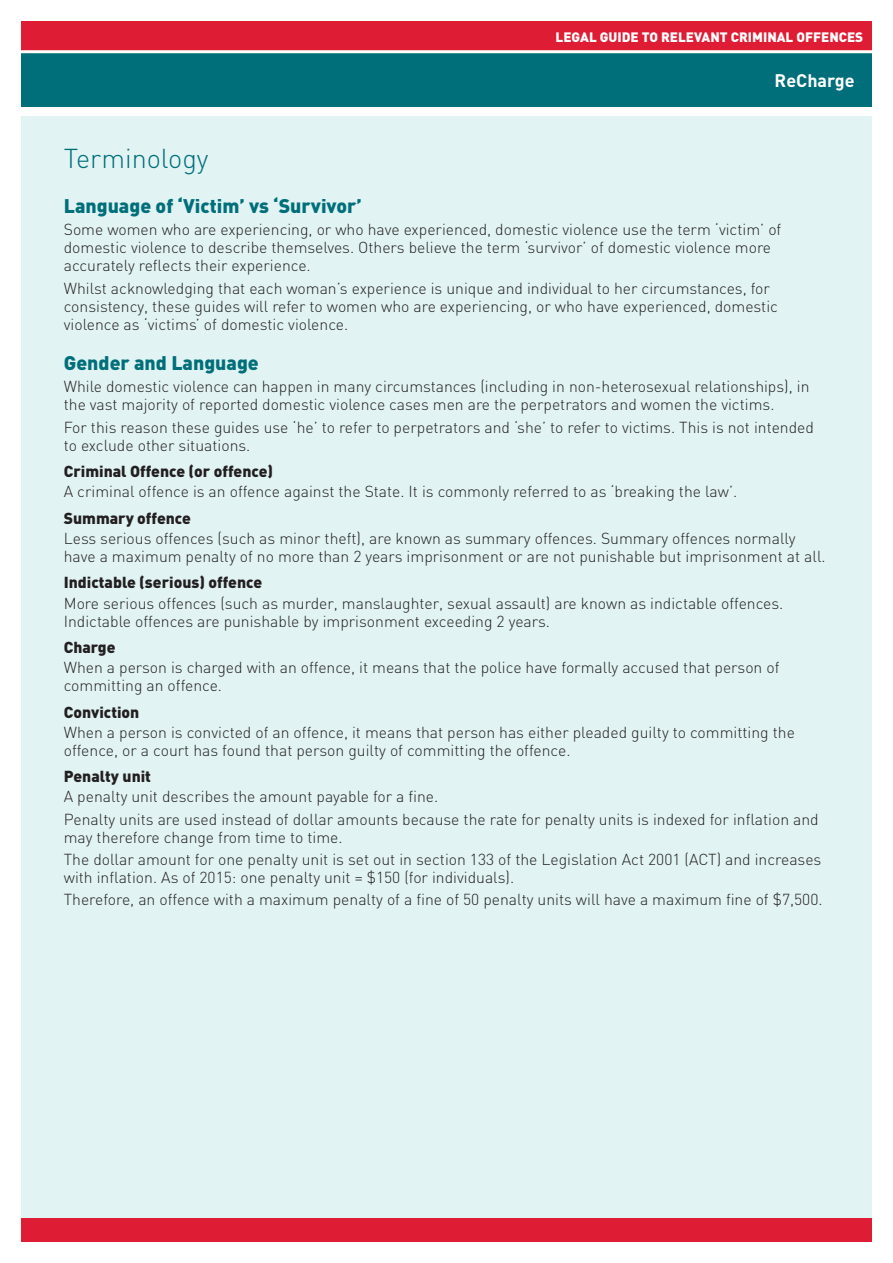
<style>
.page{position:relative;width:893px;height:1263px;background:#fff}
.page>*{position:absolute;margin:0;border:0;box-sizing:border-box;transform-origin:0 0}
.t1{font:300 27px "DIN";color:#006f7a}
.t2{font:900 19.5px "DIN";color:#006f7a}
.t3{font:700 18px "DIN";color:#fff}
.t4{font:300 15.75px/18px "DIN";color:#231f20}
.t5{font:900 15.75px "DIN";color:#231f20}
.t6{font:900 13.5px "DIN";color:#fff}
</style>
<div class="page">
<div style="left:21px;top:21px;width:851px;height:31px;background:#de1d34"></div>
<div style="left:21px;top:116px;width:851px;height:1102px;background:#e1f3f3"></div>
<div style="left:21px;top:52px;width:851px;height:54px;background:#006f7a"></div>
<div style="left:21px;top:1218px;width:851px;height:24px;background:#de1d34"></div>
<hr style="left:0;top:50px;width:893px;height:3px;background:#fff">
<p class="t6" style="left:556px;top:28px;width:309px">LEGAL GUIDE TO RELEVANT CRIMINAL OFFENCES</p>
<p class="t3" style="left:775px;top:68px;width:82px">ReCharge</p>
<h1 class="t1" style="left:64px;top:142px;width:146px">Terminology</h1>
<p class="t2" style="left:64px;top:193px;width:300px">Language of ‘Victim’ vs ‘Survivor’</p>
<p class="t4" style="left:64px;top:221px;width:719px">Some women who are experiencing, or who have experienced, domestic violence use the term ‘victim’ of domestic violence to describe themselves. Others believe the term ‘survivor’ of domestic violence more accurately reflects their experience.</p>
<p class="t4" style="left:64px;top:279px;width:716px">Whilst acknowledging that each woman’s experience is unique and individual to her circumstances, for consistency, these guides will refer to women who are experiencing, or who have experienced, domestic violence as ‘victims’ of domestic violence.</p>
<p class="t2" style="left:64px;top:350px;width:197px">Gender and Language</p>
<p class="t4" style="left:64px;top:377px;width:747px">While domestic violence can happen in many circumstances (including in non-heterosexual relationships), in the vast majority of reported domestic violence cases men are the perpetrators and women the victims.</p>
<p class="t4" style="left:64px;top:418px;width:752px">For this reason these guides use ‘he’ to refer to perpetrators and ‘she’ to refer to victims. This is not intended to exclude other situations.</p>
<p class="t5" style="left:64px;top:461px;width:211px">Criminal Offence (or offence)</p>
<p class="t4" style="left:64px;top:482px;width:675px">A criminal offence is an offence against the State. It is commonly referred to as ‘breaking the law’.</p>
<p class="t5" style="left:64px;top:507px;width:129px">Summary offence</p>
<p class="t4" style="left:64px;top:529px;width:763px">Less serious offences (such as minor theft), are known as summary offences. Summary offences normally have a maximum penalty of no more than 2 years imprisonment or are not punishable but imprisonment at all.</p>
<p class="t5" style="left:64px;top:572px;width:200px">Indictable (serious) offence</p>
<p class="t4" style="left:64px;top:594px;width:721px">More serious offences (such as murder, manslaughter, sexual assault) are known as indictable offences.<br>Indictable offences are punishable by imprisonment exceeding 2 years.</p>
<p class="t5" style="left:64px;top:637px;width:53px">Charge</p>
<p class="t4" style="left:64px;top:658px;width:717px">When a person is charged with an offence, it means that the police have formally accused that person of committing an offence.</p>
<p class="t5" style="left:64px;top:701px;width:77px">Conviction</p>
<p class="t4" style="left:64px;top:723px;width:733px">When a person is convicted of an offence, it means that person has either pleaded guilty to committing the offence, or a court has found that person guilty of committing the offence.</p>
<p class="t5" style="left:64px;top:766px;width:89px">Penalty unit</p>
<p class="t4" style="left:64px;top:785px;width:756px;line-height:22.2px">A penalty unit describes the amount payable for a fine.<br>Penalty units are used instead of dollar amounts because the rate for penalty units is indexed for inflation and</p>
<p class="t4" style="left:64px;top:826px;width:759px;line-height:22.2px">may therefore change from time to time.<br>The dollar amount for one penalty unit is set out in section 133 of the Legislation Act 2001 (ACT) and increases</p>
<p class="t4" style="left:64px;top:866px;width:760px;line-height:22.2px">with inflation. As of 2015: one penalty unit = $150 (for individuals).<br>Therefore, an offence with a maximum penalty of a fine of 50 penalty units will have a maximum fine of $7,500.</p>
</div>
